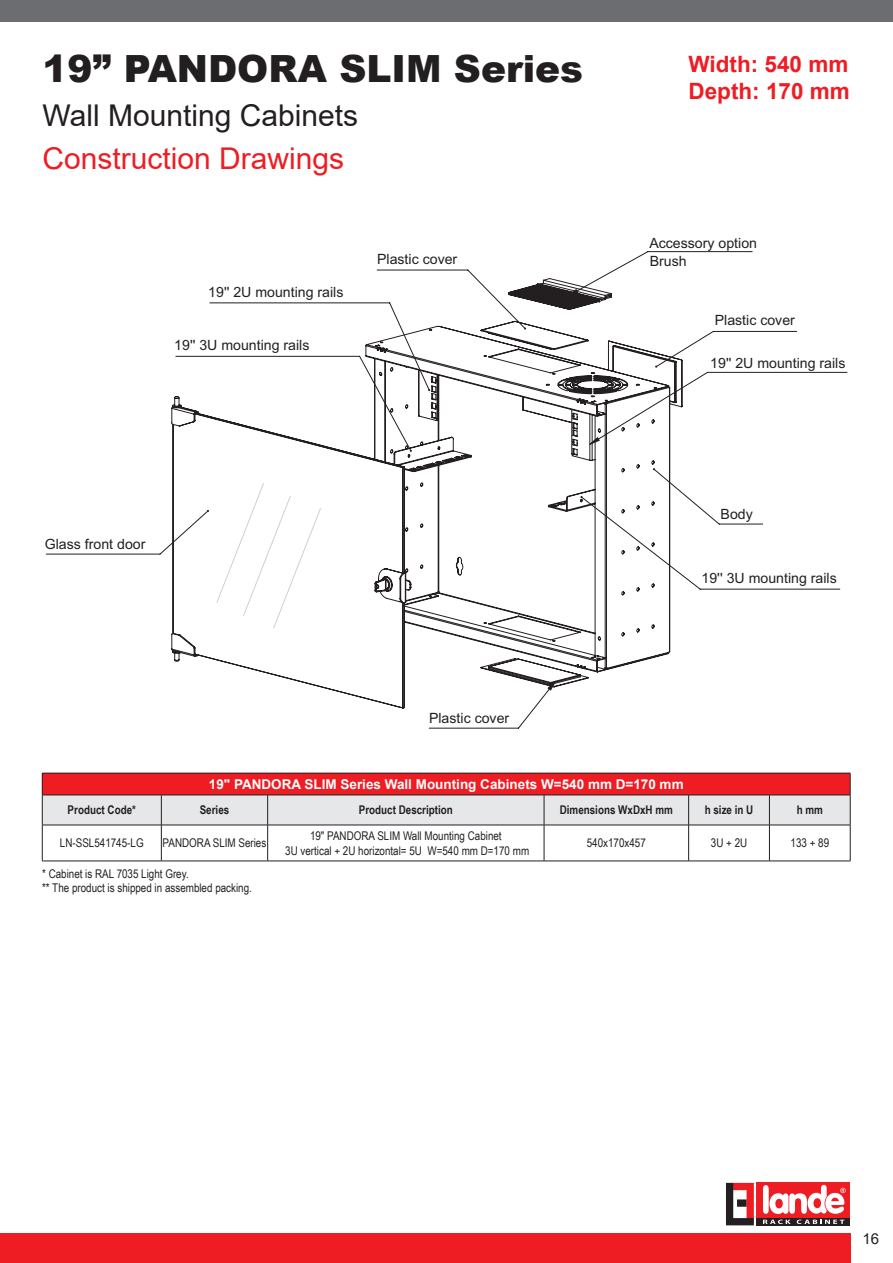
<style>
.page{position:relative;width:893px;height:1263px;background:#fff}
.page>*{position:absolute;margin:0;border:0;box-sizing:border-box;transform-origin:0 0}
.t1{font:900 37.5px "Arial";color:#231f20}
.t2{font:30px "Arial";color:#231f20}
.t3{font:30px "Arial";color:#ee1d23}
.t4{font:700 22.5px/27px "Arial";color:#ee1d23}
.t5{font:15px "Arial";color:#231f20}
.t6{font:14.1px/18px "Arial";color:#231f20}
.t7{font:700 13.5px "Arial";color:#fff}
.t8{font:12px/14.4px "Arial Narrow";color:#231f20;text-align:center}
.t9{font:700 12px "Arial Narrow";color:#231f20}
</style>
<div class="page">
<div style="left:0;top:0;width:893px;height:21px;background:#6c6d70"></div>
<div style="left:0;top:1233px;width:850px;height:30px;background:#ee1d23"></div>
<div style="left:757px;top:1217px;width:93px;height:8px;background:#231f20"></div>
<div style="left:757px;top:1183px;width:93px;height:35px;background:#ee1d23"></div>
<svg style="left:726px;top:1183px;width:28px;height:42px"></svg>
<div style="left:737px;top:1199px;width:10px;height:8px;background:#231f20"></div>
<svg style="left:763px;top:1185px;width:83px;height:39px"></svg>
<svg style="left:46px;top:251px;width:801px;height:477px"></svg>
<svg style="left:171px;top:278px;width:511px;height:430px"></svg>
<hr style="left:42px;top:825px;width:119px;height:1px;background:#231f20">
<hr style="left:161px;top:825px;width:107px;height:1px;background:#231f20">
<hr style="left:268px;top:825px;width:276px;height:1px;background:#231f20">
<hr style="left:544px;top:825px;width:145px;height:1px;background:#231f20">
<hr style="left:689px;top:825px;width:80px;height:1px;background:#231f20">
<hr style="left:769px;top:825px;width:81px;height:1px;background:#231f20">
<hr style="left:42px;top:861px;width:119px;height:1px;background:#231f20">
<hr style="left:161px;top:861px;width:107px;height:1px;background:#231f20">
<hr style="left:268px;top:861px;width:276px;height:1px;background:#231f20">
<hr style="left:544px;top:861px;width:145px;height:1px;background:#231f20">
<hr style="left:689px;top:861px;width:80px;height:1px;background:#231f20">
<hr style="left:769px;top:861px;width:81px;height:1px;background:#231f20">
<svg style="left:42px;top:773px;width:809px;height:52px;background:#e08d90"></svg>
<hr style="left:42px;top:795px;width:1px;height:30px;background:#231f20">
<hr style="left:161px;top:795px;width:1px;height:30px;background:#231f20">
<hr style="left:267px;top:795px;width:1px;height:30px;background:#231f20">
<hr style="left:544px;top:795px;width:1px;height:30px;background:#231f20">
<hr style="left:688px;top:795px;width:1px;height:30px;background:#231f20">
<hr style="left:769px;top:795px;width:1px;height:30px;background:#231f20">
<hr style="left:850px;top:795px;width:1px;height:30px;background:#231f20">
<hr style="left:42px;top:825px;width:1px;height:36px;background:#231f20">
<hr style="left:161px;top:825px;width:1px;height:36px;background:#231f20">
<hr style="left:267px;top:825px;width:1px;height:36px;background:#231f20">
<hr style="left:544px;top:825px;width:1px;height:36px;background:#231f20">
<hr style="left:688px;top:825px;width:1px;height:36px;background:#231f20">
<hr style="left:769px;top:825px;width:1px;height:36px;background:#231f20">
<hr style="left:850px;top:825px;width:1px;height:36px;background:#231f20">
<h1 class="t1" style="left:43px;top:42px;width:542px">19” PANDORA SLIM Series</h1>
<h2 class="t2" style="left:43px;top:94px;width:317px">Wall Mounting Cabinets</h2>
<h2 class="t3" style="left:43px;top:138px;width:303px">Construction Drawings</h2>
<p class="t6" style="left:208px;top:283px;width:137px">19'' 2U mounting rails</p>
<p class="t6" style="left:174px;top:336px;width:137px">19'' 3U mounting rails</p>
<p class="t6" style="left:377px;top:250px;width:82px">Plastic cover</p>
<p class="t6" style="left:45px;top:535px;width:102px">Glass front door</p>
<p class="t6" style="left:429px;top:709px;width:82px">Plastic cover</p>
<h3 class="t4" style="left:688px;top:51px;width:163px">Width: 540 mm<br>Depth: 170 mm</h3>
<p class="t6" style="left:649px;top:234px;width:109px">Accessory option<br>Brush</p>
<p class="t6" style="left:715px;top:311px;width:82px">Plastic cover</p>
<p class="t6" style="left:710px;top:354px;width:137px">19'' 2U mounting rails</p>
<p class="t6" style="left:721px;top:505px;width:34px">Body</p>
<p class="t6" style="left:702px;top:569px;width:137px">19'' 3U mounting rails</p>
<p class="t7" style="left:209px;top:775px;width:476px">19" PANDORA SLIM Series Wall Mounting Cabinets W=540 mm D=170 mm</p>
<p class="t9" style="left:68px;top:801px;width:70px">Product Code*</p>
<p class="t9" style="left:200px;top:801px;width:31px">Series</p>
<p class="t9" style="left:359px;top:801px;width:96px">Product Description</p>
<p class="t9" style="left:560px;top:801px;width:115px">Dimensions WxDxH mm</p>
<p class="t9" style="left:705px;top:801px;width:50px">h size in U</p>
<p class="t9" style="left:797px;top:801px;width:28px">h mm</p>
<p class="t8" style="left:60px;top:835px;width:85px">LN-SSL541745-LG</p>
<p class="t8" style="left:163px;top:835px;width:105px">PANDORA SLIM Series</p>
<p class="t8" style="left:285px;top:828px;width:245px">19" PANDORA SLIM Wall Mounting Cabinet<br>3U vertical + 2U horizontal= 5U W=540 mm D=170 mm</p>
<p class="t8" style="left:587px;top:835px;width:61px">540x170x457</p>
<p class="t8" style="left:711px;top:835px;width:38px">3U + 2U</p>
<p class="t8" style="left:790px;top:835px;width:40px">133 + 89</p>
<p class="t8" style="left:42px;top:866px;width:211px;text-align:left">* Cabinet is RAL 7035 Light Grey.<br>** The product is shipped in assembled packing.</p>
<p class="t5" style="left:862px;top:1228px;width:18px">16</p>
</div>
